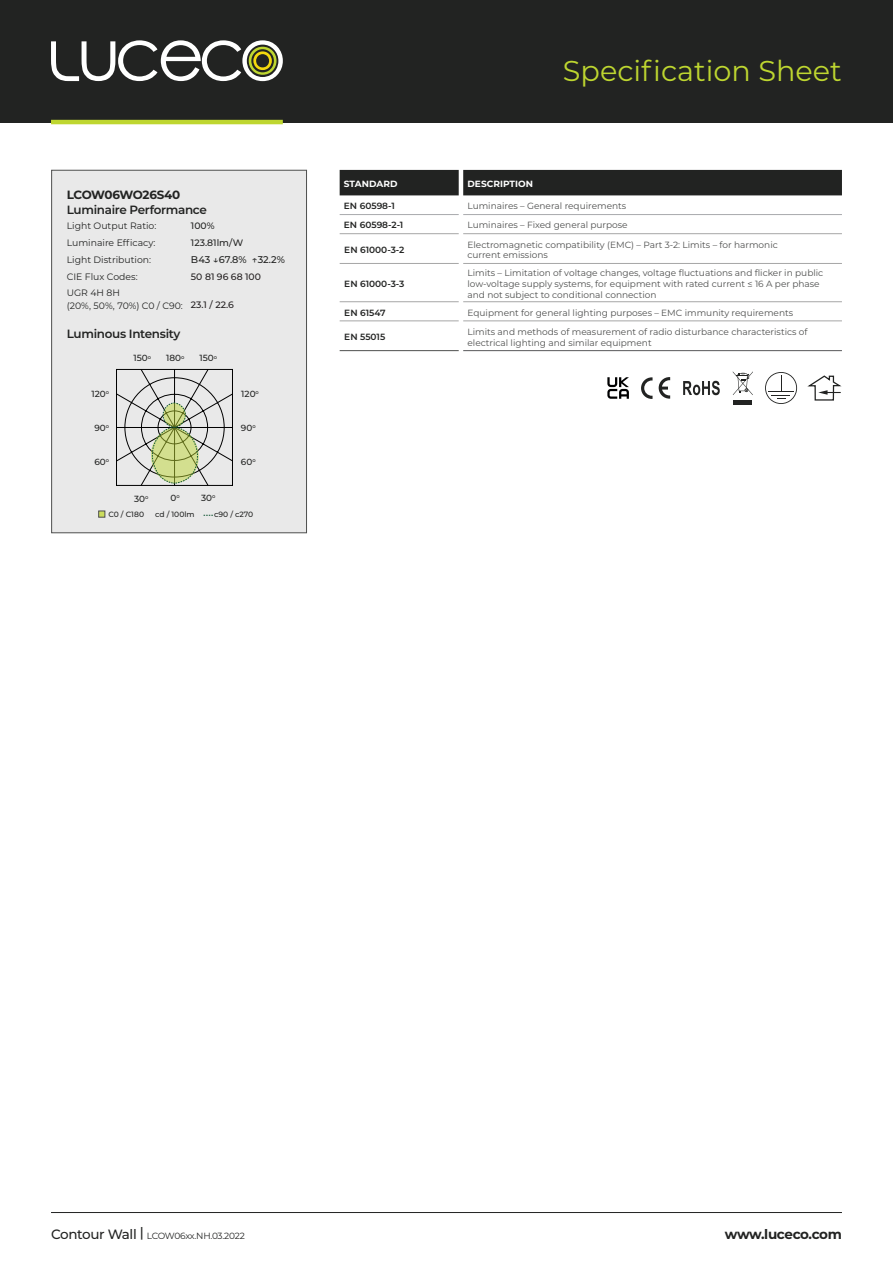
<style>
.page{position:relative;width:893px;height:1263px;background:#fff}
.page>*{position:absolute;margin:0;border:0;box-sizing:border-box;transform-origin:0 0}
.t1{font:28.65px "Montserrat";color:#bed630}
.t2{font:700 13.5px "Montserrat";letter-spacing:-.03em;color:#222322}
.t3{font:600 12px/14.5px "Montserrat";letter-spacing:-.025em;color:#222322}
.PM_Data_Para_Bold{font:500 9.75px "Montserrat";letter-spacing:-.005em;color:#222322}
.PM_Data_Para_Light{font:9.3px "Montserrat";color:#222322}
.PM_Data_Para_Bold-2{font:500 9.3px "Montserrat";color:#231f20}
.PM_Data_Para_Bold-3{font:500 9.3px "Montserrat";color:#222322}
.t4{font:9px/10.8px "Montserrat";color:#4e4f4e}
.t5{font:600 9px "Montserrat";color:#222322}
.t6{font:9px "Montserrat";letter-spacing:-.03em;color:#222322}
.t7{font:700 9px "Montserrat";letter-spacing:.005em;color:#fff}
.t8{font:500 8.85px "Montserrat";color:#222322}
.t9{font:500 7.65px "Montserrat";color:#222322}
.s1{font-weight:700}
.s2{font-weight:500;font-size:13.5px}
</style>
<div class="page">
<hr style="left:51px;top:1212px;width:791px;height:1px;background:#222322">
<div style="left:0;top:0;width:893px;height:122px;background:#222322"></div>
<svg style="left:51px;top:40px;width:232px;height:41px"></svg>
<hr style="left:51px;top:120px;width:232px;height:4px;background:#bed630">
<svg style="left:765px;top:372px;width:32px;height:32px"></svg>
<svg style="left:641px;top:377px;width:11px;height:22px"></svg>
<svg style="left:659px;top:377px;width:11px;height:22px"></svg>
<svg style="left:683px;top:381px;width:37px;height:14px"></svg>
<div style="left:733px;top:400px;width:19px;height:5px;background:#222322"></div>
<svg style="left:733px;top:371px;width:20px;height:24px"></svg>
<svg style="left:807px;top:375px;width:35px;height:26px"></svg>
<div style="left:340px;top:170px;width:502px;height:25px;background:#222322"></div>
<hr style="left:340px;top:214px;width:119px;height:1px;background:#a8a9ad">
<hr style="left:463px;top:214px;width:379px;height:1px;background:#a8a9ad">
<hr style="left:340px;top:233px;width:119px;height:1px;background:#a7a7a7">
<hr style="left:340px;top:263px;width:119px;height:1px;background:#a7a7a7">
<hr style="left:340px;top:301px;width:119px;height:1px;background:#a7a7a7">
<hr style="left:340px;top:321px;width:119px;height:1px;background:#a7a7a7">
<hr style="left:340px;top:350px;width:119px;height:1px;background:#4e4f4e">
<hr style="left:463px;top:233px;width:379px;height:1px;background:#a7a7a7">
<hr style="left:463px;top:263px;width:379px;height:1px;background:#a7a7a7">
<hr style="left:463px;top:301px;width:379px;height:1px;background:#a7a7a7">
<hr style="left:463px;top:321px;width:379px;height:1px;background:#a7a7a7">
<hr style="left:463px;top:350px;width:379px;height:1px;background:#57585a">
<div style="left:51px;top:170px;width:256px;height:363px;background:#e9e9e9;border:1px solid #4e4f4e"></div>
<svg style="left:99px;top:511px;width:6px;height:6px"></svg>
<svg style="left:116px;top:369px;width:117px;height:117px"></svg>
<svg style="left:607px;top:377px;width:22px;height:22px"></svg>
<p class="t3" style="left:67px;top:187px;width:142px"><span class="s1">LCOW06WO26S40<br></span>Luminaire Performance</p>
<p class="PM_Data_Para_Light" style="left:67px;top:219px;width:91px">Light Output Ratio:</p>
<p class="PM_Data_Para_Bold-3" style="left:191px;top:219px;width:25px">100%</p>
<p class="PM_Data_Para_Light" style="left:67px;top:236px;width:90px">Luminaire Efficacy:</p>
<p class="PM_Data_Para_Bold-3" style="left:191px;top:236px;width:54px">123.81lm/W</p>
<p class="PM_Data_Para_Light" style="left:67px;top:253px;width:86px">Light Distribution:</p>
<p class="PM_Data_Para_Bold" style="left:191px;top:253px;width:96px">B43 ↓67.8% ↑32.2%</p>
<p class="PM_Data_Para_Light" style="left:67px;top:270px;width:72px">CIE Flux Codes:</p>
<p class="PM_Data_Para_Bold-2" style="left:191px;top:270px;width:72px">50 81 96 68 100</p>
<p class="PM_Data_Para_Light" style="left:67px;top:287px;width:55px">UGR 4H 8H</p>
<p class="PM_Data_Para_Light" style="left:67px;top:299px;width:118px">(20%, 50%, 70%) C0 / C90:</p>
<p class="PM_Data_Para_Bold-2" style="left:191px;top:298px;width:44px">23.1 / 22.6</p>
<p class="t3" style="left:67px;top:326px;width:115px">Luminous Intensity</p>
<p class="t8" style="left:133px;top:352px;width:19px">150<sup>o</sup></p>
<p class="t8" style="left:166px;top:352px;width:20px">180<sup>o</sup></p>
<p class="t8" style="left:199px;top:352px;width:19px">150<sup>o</sup></p>
<p class="t8" style="left:91px;top:388px;width:19px">120<sup>o</sup></p>
<p class="t8" style="left:241px;top:388px;width:19px">120<sup>o</sup></p>
<p class="t8" style="left:94px;top:422px;width:16px">90<sup>o</sup></p>
<p class="t8" style="left:241px;top:422px;width:16px">90<sup>o</sup></p>
<p class="t8" style="left:94px;top:456px;width:16px">60<sup>o</sup></p>
<p class="t8" style="left:241px;top:456px;width:16px">60<sup>o</sup></p>
<p class="t8" style="left:201px;top:492px;width:16px">30<sup>o</sup></p>
<p class="t8" style="left:170px;top:492px;width:11px">0<sup>o</sup></p>
<p class="t8" style="left:134px;top:492px;width:16px">30<sup>o</sup></p>
<p class="t9" style="left:108px;top:509px;width:37px">C0 / C180</p>
<p class="t9" style="left:155px;top:509px;width:41px">cd / 100lm</p>
<p class="t9" style="left:214px;top:509px;width:41px">c90 / c270</p>
<p class="t1" style="left:563px;top:51px;width:281px">Specification Sheet</p>
<p class="t7" style="left:344px;top:177px;width:55px">STANDARD</p>
<p class="t7" style="left:467px;top:177px;width:67px">DESCRIPTION</p>
<p class="t5" style="left:344px;top:200px;width:52px">EN 60598-1</p>
<p class="t4" style="left:467px;top:200px;width:160px">Luminaires – General requirements</p>
<p class="t5" style="left:344px;top:219px;width:61px">EN 60598-2-1</p>
<p class="t4" style="left:467px;top:220px;width:162px">Luminaires – Fixed general purpose</p>
<p class="t5" style="left:344px;top:243px;width:62px">EN 61000-3-2</p>
<p class="t4" style="left:467px;top:239px;width:312px">Electromagnetic compatibility (EMC) – Part 3-2: Limits – for harmonic current emissions</p>
<p class="t5" style="left:344px;top:277px;width:62px">EN 61000-3-3</p>
<p class="t4" style="left:467px;top:267px;width:357px">Limits – Limitation of voltage changes, voltage fluctuations and flicker in public low-voltage supply systems, for equipment with rated current ≤ 16 A per phase and not subject to conditional connection</p>
<p class="t5" style="left:344px;top:306px;width:43px">EN 61547</p>
<p class="t4" style="left:467px;top:307px;width:327px">Equipment for general lighting purposes – EMC immunity requirements</p>
<p class="t5" style="left:344px;top:330px;width:42px">EN 55015</p>
<p class="t4" style="left:467px;top:326px;width:342px">Limits and methods of measurement of radio disturbance characteristics of electrical lighting and similar equipment</p>
<p class="t6" style="left:51px;top:1229px;width:195px"><span class="s2">Contour Wall </span><sup>|</sup> LCOW06xx.NH.03.2022</p>
<p class="t2" style="left:725px;top:1224px;width:119px">www.luceco.com</p>
</div>
